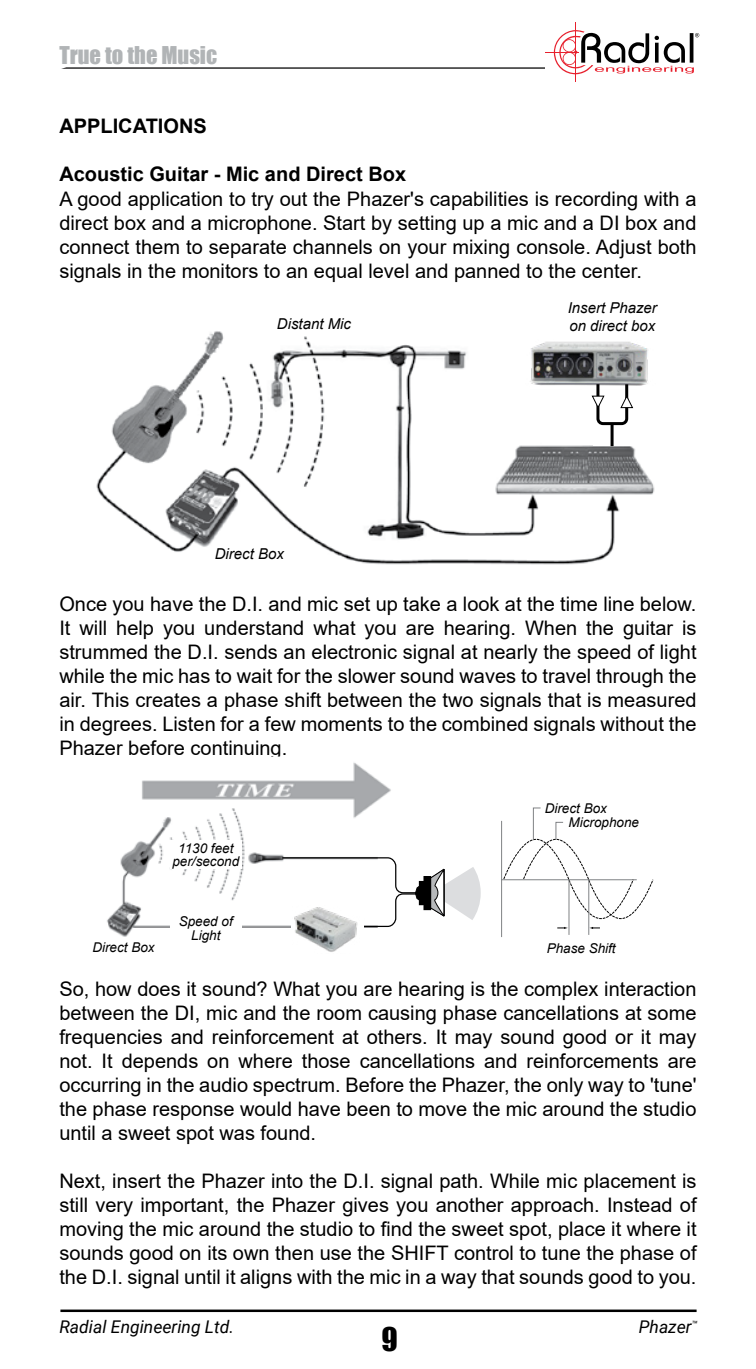
<style>
.page{position:relative;width:756px;height:1369px;background:#fff}
.page>*{position:absolute;margin:0;border:0;box-sizing:border-box;transform-origin:0 0}
.t1{font:30px "Impact";color:#000}
.t2{font:22.5px "Impact";color:#b1b4b6}
.t3{font:20px/24px "Arial";color:#000;text-align:justify}
.t4{font:700 20px "Arial";color:#000}
.t5{font:italic 17.5px "Roboto";color:#000}
.t6{font:italic 15px/18px "Arial";color:#000}
.t7{font:italic 13.5px/13.5px "Arial";color:#000;text-align:center}
.t8{font:9px "Arial";color:#000}
</style>
<div class="page">
<hr style="left:575px;top:23px;width:1px;height:59px;background:#e7202d">
<svg style="left:61px;top:30px;width:638px;height:45px"></svg>
<hr style="left:60px;top:1309px;width:637px;height:2px;background:#000">
<img style="left:96px;top:331px;width:559px;height:234px">
<img style="left:593px;top:394px;width:44px;height:51px">
<div style="left:513px;top:328px;width:149px;height:60px;background:#fff"></div>
<hr style="left:611px;top:425px;width:3px;height:21px;background:#000">
<svg style="left:592px;top:394px;width:41px;height:32px"></svg>
<img style="left:107px;top:762px;width:284px;height:175px">
<div style="left:170px;top:840px;width:72px;height:29px;background:#fff"></div>
<div style="left:170px;top:913px;width:72px;height:29px;background:#fff"></div>
<svg style="left:281px;top:799px;width:373px;height:138px"></svg>
<img style="left:516px;top:341px;width:139px;height:53px">
<div style="left:292px;top:898px;width:72px;height:55px;background:#fff"></div>
<img style="left:294px;top:907px;width:64px;height:45px">
<p class="t2" style="left:59px;top:38px;width:159px">True to the Music</p>
<p class="t4" style="left:59px;top:112px;width:149px">APPLICATIONS</p>
<p class="t4" style="left:59px;top:160px;width:348px">Acoustic Guitar - Mic and Direct Box</p>
<p class="t3" style="left:59px;top:186px;width:639px">A good application to try out the Phazer's capabilities is recording with a direct box and a microphone. Start by setting up a mic and a DI box and connect them to separate channels on your mixing console. Adjust both signals in the monitors to an equal level and panned to the center.</p>
<p class="t6" style="left:568px;top:298px;width:91px">Insert Phazer on direct box</p>
<p class="t6" style="left:277px;top:315px;width:76px">Distant Mic</p>
<p class="t6" style="left:215px;top:544px;width:71px">Direct Box</p>
<p class="t3" style="left:59px;top:592px;width:639px">Once you have the D.I. and mic set up take a look at the time line below.<br>It will help you understand what you are hearing. When the guitar is strummed the D.I. sends an electronic signal at nearly the speed of light while the mic has to wait for the slower sound waves to travel through the air. This creates a phase shift between the two signals that is measured in degrees. Listen for a few moments to the combined signals without the Phazer before continuing.</p>
<p class="t7" style="left:172px;top:841px;width:68px">1130 feet per/second</p>
<p class="t7" style="left:569px;top:800px;width:72px;line-height:14.5px;text-align:left;text-indent:-24px">Direct Box<br>Microphone</p>
<p class="t7" style="left:179px;top:914px;width:56px">Speed of<br>Light</p>
<p class="t3" style="left:59px;top:976px;width:639px">So, how does it sound? What you are hearing is the complex interaction between the DI, mic and the room causing phase cancellations at some frequencies and reinforcement at others. It may sound good or it may not. It depends on where those cancellations and reinforcements are occurring in the audio spectrum. Before the Phazer, the only way to 'tune' the phase response would have been to move the mic around the studio until a sweet spot was found.</p>
<p class="t3" style="left:59px;top:1168px;width:639px">Next, insert the Phazer into the D.I. signal path. While mic placement is still very important, the Phazer gives you another approach. Instead of moving the mic around the studio to find the sweet spot, place it where it sounds good on its own then use the SHIFT control to tune the phase of the D.I. signal until it aligns with the mic in a way that sounds good to you.</p>
<p class="t8" style="left:556px;top:937px;width:48px">Phase Shift</p>
<p class="t7" style="left:92px;top:940px;width:64px">Direct Box</p>
<p class="t7" style="left:547px;top:941px;width:71px">Phase Shift</p>
<p class="t8" style="left:584px;top:1218px;width:49px">Wave Cycle</p>
<p class="t5" style="left:59px;top:1313px;width:176px">Radial Engineering Ltd.</p>
<p class="t5" style="left:639px;top:1314px;width:60px">Phazer<sup>™</sup></p>
<h1 class="t1" style="left:382px;top:1315px;width:18px">9</h1>
</div>
